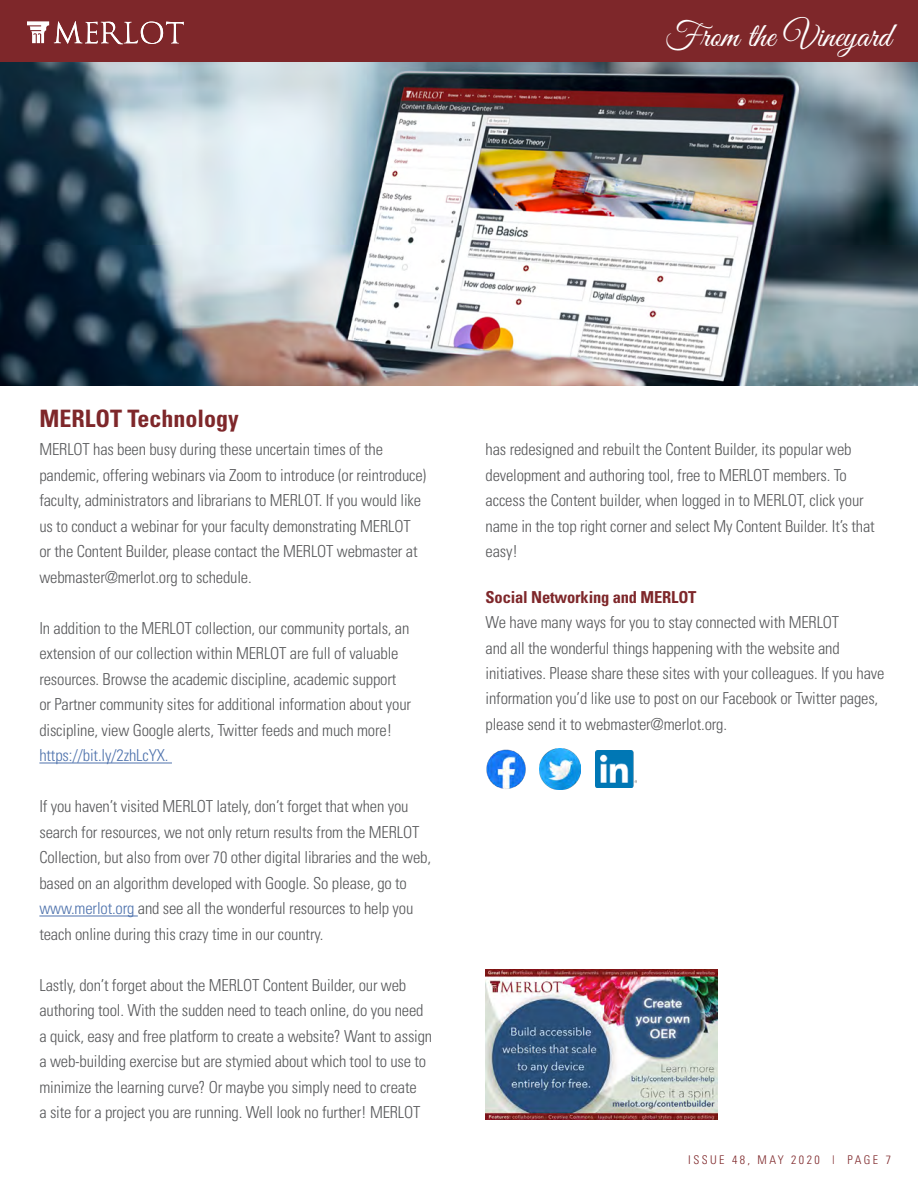
<style>
.page{position:relative;width:918px;height:1188px;background:#fff}
.page>*{position:absolute;margin:0;border:0;box-sizing:border-box;transform-origin:0 0}
.t1{font:34.5px "Great Vibes";color:#fff}
.t2{font:700 condensed 24px "Univers";color:#7e272a}
.t3{font:300 condensed 16.5px/25.5px "Univers";letter-spacing:-.01em;color:#58595b}
.t4{font:700 condensed 16.5px "Univers";letter-spacing:-.01em;color:#7e272a}
.t5{font:300 condensed 16.5px "Univers";letter-spacing:-.01em;color:#4f73ad}
.t6{font:300 condensed 12px "Univers";letter-spacing:.2em;color:#7e272a}
.s1{color:#4f73ad}
</style>
<div class="page">
<hr style="left:39px;top:763px;width:133px;height:1px;background:#4f73ad">
<hr style="left:39px;top:916px;width:99px;height:1px;background:#4f73ad">
<div style="left:0;top:0;width:918px;height:63px;background:#7e272a"></div>
<svg style="left:27px;top:21px;width:157px;height:23px"></svg>
<img style="left:0;top:63px;width:918px;height:323px">
<img style="left:486px;top:749px;width:40px;height:40px">
<img style="left:539px;top:748px;width:41px;height:42px">
<img style="left:596px;top:750px;width:41px;height:38px">
<img style="left:486px;top:970px;width:231px;height:149px">
<h1 class="t1" style="left:665px;top:16px;width:228px">From the Vineyard</h1>
<h2 class="t2" style="left:39px;top:404px;width:201px">MERLOT Technology</h2>
<p class="t3" style="left:39px;top:437px;width:388px">MERLOT has been busy during these uncertain times of the pandemic, offering webinars via Zoom to introduce (or reintroduce) faculty, administrators and librarians to MERLOT. If you would like us to conduct a webinar for your faculty demonstrating MERLOT or the Content Builder, please contact the MERLOT webmaster at webmaster@merlot.org to schedule.</p>
<p class="t3" style="left:39px;top:615px;width:373px">In addition to the MERLOT collection, our community portals, an extension of our collection within MERLOT are full of valuable resources. Browse the academic discipline, academic support or Partner community sites for additional information about your discipline, view Google alerts, Twitter feeds and much more!</p>
<p class="t5" style="left:39px;top:746px;width:131px">https://bit.ly/2zhLcYX.</p>
<p class="t3" style="left:39px;top:794px;width:393px">If you haven’t visited MERLOT lately, don’t forget that when you search for resources, we not only return results from the MERLOT Collection, but also from over 70 other digital libraries and the web, based on an algorithm developed with Google. So please, go to <span class="s1">www.merlot.org</span> and see all the wonderful resources to help you teach online during this crazy time in our country.</p>
<p class="t3" style="left:39px;top:972px;width:394px">Lastly, don’t forget about the MERLOT Content Builder, our web authoring tool. With the sudden need to teach online, do you need a quick, easy and free platform to create a website? Want to assign a web-building exercise but are stymied about which tool to use to minimize the learning curve? Or maybe you simply need to create<br>a site for a project you are running. Well look no further! MERLOT</p>
<p class="t3" style="left:486px;top:436px;width:391px">has redesigned and rebuilt the Content Builder, its popular web development and authoring tool, free to MERLOT members. To access the Content builder, when logged in to MERLOT, click your name in the top right corner and select My Content Builder. It’s that easy!</p>
<p class="t4" style="left:486px;top:587px;width:212px">Social Networking and MERLOT</p>
<p class="t3" style="left:486px;top:609px;width:400px">We have many ways for you to stay connected with MERLOT<br>and all the wonderful things happening with the website and initiatives. Please share these sites with your colleagues. If you have information you’d like use to post on our Facebook or Twitter pages, please send it to webmaster@merlot.org.</p>
<p class="t6" style="left:688px;top:1153px;width:204px">ISSUE 48, MAY 2020 | PAGE 7</p>
</div>
